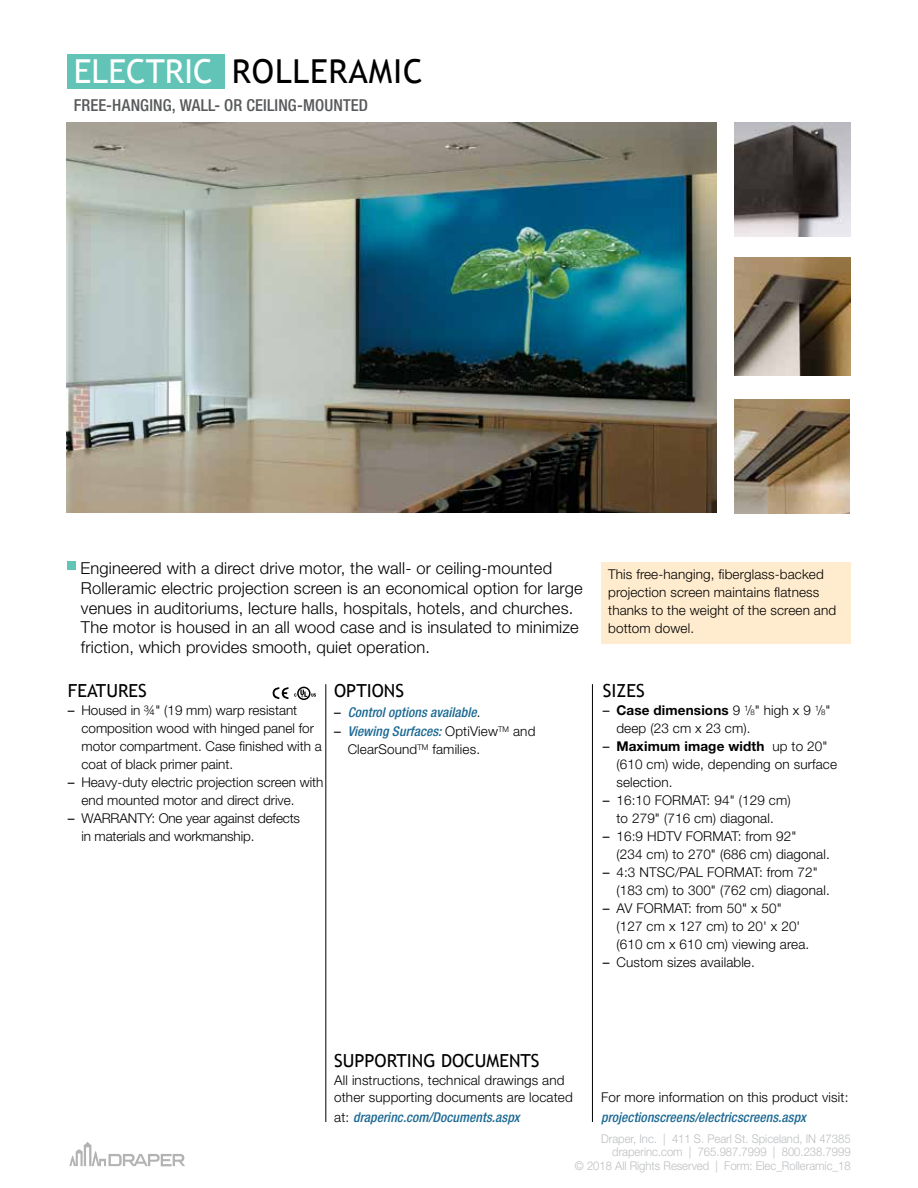
<style>
.page{position:relative;width:918px;height:1188px;background:#fff}
.page>*{position:absolute;margin:0;border:0;box-sizing:border-box;transform-origin:0 0}
.t1{font:33px "Trebuchet MS";letter-spacing:.025em;color:#000}
.t2{font:33px "Trebuchet MS";color:#fff}
.t3{font:18px "Trebuchet MS";color:#000}
.t4{font:300 16.5px/19.8px "Helvetica Neue LT Std";letter-spacing:.01em;color:#000}
.t5{font:500 condensed 16.5px "Helvetica Neue LT Std";letter-spacing:.005em;color:#58595b}
.t6{font:300 13.5px/18px "Helvetica Neue LT Std";letter-spacing:.01em;color:#000}
.t7{font:italic 500 condensed 13.5px "Helvetica Neue LT Std";letter-spacing:.01em;color:#1c6993}
.t8{font:300 13.5px/18px "Helvetica Neue LT Std";letter-spacing:-.01em;color:#000}
.t9{font:300 12px/13.5px "Helvetica Neue LT Std";color:#bcbec0;text-align:right;scale:.94 1}
.s1{font-weight:400}
.s2{font-weight:400;font-style:normal;font-stretch:normal;color:#000}
.s3{font-weight:300;font-style:normal;font-stretch:normal;color:#000}
.s4{font-weight:500;font-style:italic;font-stretch:condensed;color:#1c6993}
.s5{font-weight:700}
.s6{font-size:7.8px}
</style>
<div class="page">
<div style="left:67px;top:54px;width:158px;height:34px;background:#61c4b6"></div>
<div style="left:68px;top:561px;width:8px;height:8px;background:#61c4b6"></div>
<hr style="left:592px;top:684px;width:1px;height:438px;background:#000">
<hr style="left:325px;top:684px;width:1px;height:438px;background:#000">
<div style="left:601px;top:562px;width:250px;height:82px;background:#ffebcd"></div>
<svg style="left:69px;top:1142px;width:116px;height:24px"></svg>
<svg style="left:273px;top:687px;width:15px;height:12px"></svg>
<div style="left:297px;top:687px;width:14px;height:13px;border:2px solid #000;border-radius:50%"></div>
<svg style="left:294px;top:690px;width:22px;height:7px"></svg>
<img style="left:67px;top:123px;width:649px;height:390px">
<img style="left:735px;top:400px;width:115px;height:113px">
<img style="left:735px;top:122px;width:115px;height:114px">
<img style="left:735px;top:258px;width:115px;height:118px">
<h1 class="t2" style="left:74px;top:52px;width:141px">ELECTRIC</h1>
<p class="t5" style="left:74px;top:95px;width:296px">FREE-HANGING, WALL- OR CEILING-MOUNTED</p>
<h1 class="t1" style="left:232px;top:52px;width:192px">ROLLERAMIC</h1>
<p class="t4" style="left:81px;top:558px;width:504px">Engineered with a direct drive motor, the wall- or ceiling-mounted Rolleramic electric projection screen is an economical option for large venues in auditoriums, lecture halls, hospitals, hotels, and churches.<br>The motor is housed in an all wood case and is insulated to minimize friction, which provides smooth, quiet operation.</p>
<h2 class="t3" style="left:68px;top:680px;width:80px">FEATURES</h2>
<p class="t6" style="left:81px;top:701px;width:242px;text-indent:-14px"><span class="s1">–</span> Housed in ¾" (19 mm) warp resistant composition wood with hinged panel for motor compartment. Case finished with a coat of black primer paint.</p>
<p class="t6" style="left:81px;top:773px;width:244px;text-indent:-14px"><span class="s1">–</span> Heavy-duty electric projection screen with end mounted motor and direct drive.</p>
<p class="t8" style="left:81px;top:809px;width:220px;text-indent:-14px"><span class="s1">–</span> WARRANTY: One year against defects in materials and workmanship.</p>
<h2 class="t3" style="left:334px;top:680px;width:71px">OPTIONS</h2>
<p class="t7" style="left:334px;top:704px;width:148px"><span class="s2">–</span> Control options available<span class="s3">.</span></p>
<p class="t6" style="left:348px;top:722px;width:189px;text-indent:-14px"><span class="s1">–</span> <span class="s4">Viewing Surfaces:</span> OptiView<sup>TM</sup> and<br>ClearSound<sup>TM</sup> families.</p>
<p class="t6" style="left:608px;top:564px;width:230px">This free-hanging, fiberglass-backed projection screen maintains flatness thanks to the weight of the screen and bottom dowel.</p>
<h2 class="t3" style="left:603px;top:680px;width:43px">SIZES</h2>
<p class="t6" style="left:616px;top:701px;width:216px;text-indent:-13px"><span class="s1">–</span> <span class="s5">Case dimensions</span> 9 <sup>1</sup>/<span class="s6">8</span>" high x 9 <sup>1</sup>/<span class="s6">8</span>" deep (23 cm x 23 cm).</p>
<p class="t6" style="left:616px;top:737px;width:222px;text-indent:-14px"><span class="s1">–</span> <span class="s5">Maximum image width</span> up to 20" (610 cm) wide, depending on surface selection.</p>
<p class="t6" style="left:603px;top:791px;width:189px;text-align:center"><span class="s1">–</span> 16:10 FORMAT: 94" (129 cm) to 279" (716 cm) diagonal.</p>
<p class="t6" style="left:616px;top:827px;width:215px;text-indent:-14px"><span class="s1">–</span> 16:9 HDTV FORMAT: from 92"<br>(234 cm) to 270" (686 cm) diagonal.</p>
<p class="t6" style="left:616px;top:863px;width:215px;text-indent:-14px"><span class="s1">–</span> 4:3 NTSC/PAL FORMAT: from 72" (183 cm) to 300" (762 cm) diagonal.</p>
<p class="t6" style="left:616px;top:899px;width:194px;text-indent:-14px"><span class="s1">–</span> AV FORMAT: from 50" x 50" (127 cm x 127 cm) to 20' x 20' (610 cm x 610 cm) viewing area.</p>
<p class="t6" style="left:603px;top:953px;width:153px"><span class="s1">–</span> Custom sizes available.</p>
<h2 class="t3" style="left:334px;top:1050px;width:207px">SUPPORTING DOCUMENTS</h2>
<p class="t6" style="left:334px;top:1070px;width:240px">All instructions, technical drawings and other supporting documents are located</p>
<p class="t7" style="left:334px;top:1109px;width:187px"><span class="s3">at:</span> draperinc.com/Documents.aspx</p>
<p class="t6" style="left:601px;top:1088px;width:249px">For more information on this product visit:</p>
<p class="t7" style="left:601px;top:1109px;width:206px">projectionscreens/electricscreens.aspx</p>
<p class="t9" style="left:575px;top:1131px;width:295px">Draper, Inc. | 411 S. Pearl St. Spiceland, IN 47385 draperinc.com | 765.987.7999 | 800.238.7999<br>© 2018 All Rights Reserved | Form: Elec_Rolleramic_18</p>
</div>
